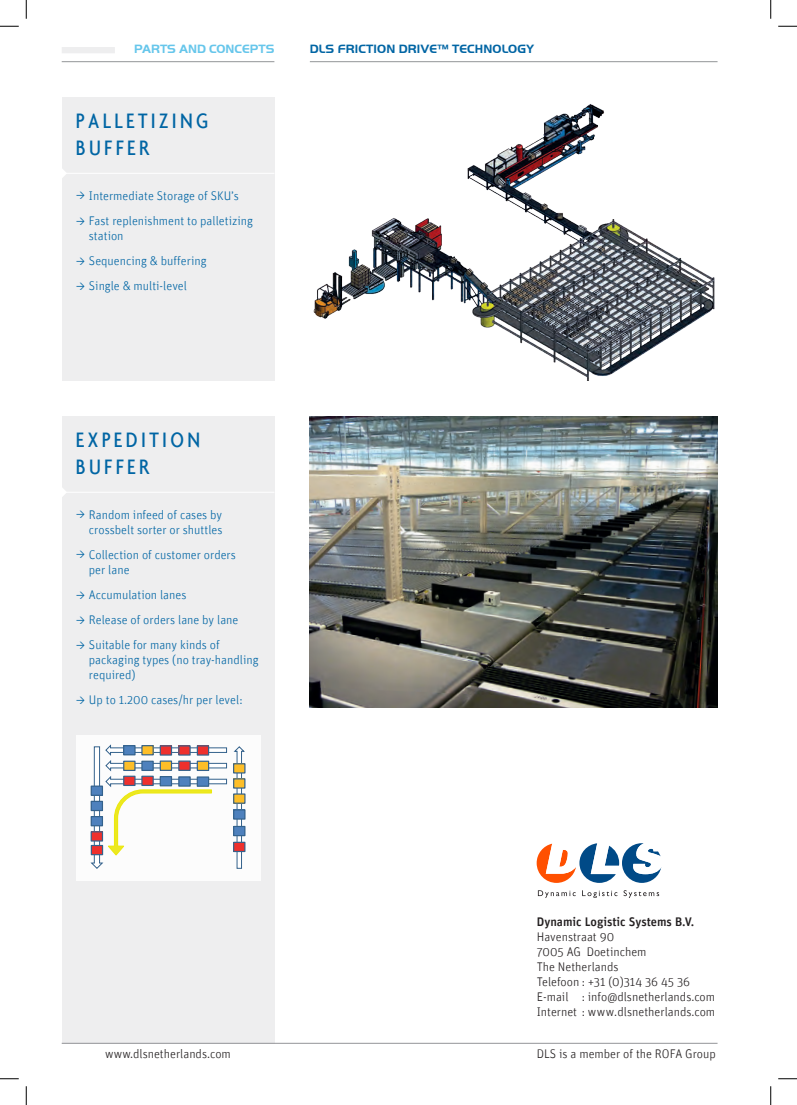
<style>
.page{position:relative;width:797px;height:1105px;background:#fff}
.page>*{position:absolute;margin:0;border:0;box-sizing:border-box;transform-origin:0 0}
.t1{font:500 condensed 22.5px/27px "Agenda";letter-spacing:.15em;color:#0065a4}
.t2{font:300 12.5px/25.1px "Unit";color:#0065a4}
.t3{font:300 12.5px/15px "Unit";color:#231f20}
.t4{font:700 12.5px "Handel Gothic EF";letter-spacing:.01em;color:#0065a4}
.t5{font:500 12.5px "Unit";color:#231f20}
.t6{font:700 12.5px "Handel Gothic EF";color:#66c6eb}
</style>
<div class="page">
<hr style="left:310px;top:61px;width:407px;height:1px;background:#939598">
<hr style="left:62px;top:61px;width:212px;height:1px;background:#939598">
<div style="left:62px;top:47px;width:53px;height:6px;background:#eeeeef"></div>
<div style="left:62px;top:416px;width:212px;height:627px;background:#eeeeef"></div>
<img style="left:313px;top:104px;width:402px;height:277px">
<div style="left:62px;top:97px;width:212px;height:284px;background:#eeeeef"></div>
<svg style="left:62px;top:488px;width:4px;height:9px"></svg>
<hr style="left:62px;top:492px;width:212px;height:1px;background:#fff">
<svg style="left:62px;top:169px;width:4px;height:9px"></svg>
<hr style="left:62px;top:173px;width:212px;height:1px;background:#fff">
<img style="left:310px;top:416px;width:407px;height:291px">
<div style="left:76px;top:735px;width:184px;height:145px;background:#fcfcfc"></div>
<svg style="left:233px;top:746px;width:12px;height:123px"></svg>
<div style="left:234px;top:810px;width:11px;height:9px;background:#4e81bd"></div>
<div style="left:233px;top:809px;width:12px;height:11px;border:1px solid #34628c"></div>
<div style="left:234px;top:794px;width:11px;height:9px;background:#fdbe28"></div>
<div style="left:233px;top:793px;width:12px;height:11px;border:1px solid #34628c"></div>
<div style="left:234px;top:826px;width:11px;height:10px;background:#4e81bd"></div>
<div style="left:233px;top:826px;width:12px;height:10px;border:1px solid #34628c"></div>
<div style="left:234px;top:842px;width:11px;height:9px;background:#ee302d"></div>
<div style="left:233px;top:842px;width:12px;height:10px;border:1px solid #34628c"></div>
<div style="left:234px;top:779px;width:11px;height:9px;background:#fdbe28"></div>
<div style="left:233px;top:778px;width:12px;height:11px;border:1px solid #34628c"></div>
<div style="left:234px;top:764px;width:11px;height:9px;background:#fdbe28"></div>
<div style="left:233px;top:763px;width:12px;height:10px;border:1px solid #34628c"></div>
<svg style="left:91px;top:744px;width:136px;height:125px"></svg>
<hr style="left:62px;top:1043px;width:655px;height:1px;background:#939598">
<svg style="left:536px;top:843px;width:125px;height:40px"></svg>
<svg style="left:538px;top:890px;width:37px;height:8px"></svg>
<svg style="left:582px;top:890px;width:35px;height:8px"></svg>
<svg style="left:623px;top:890px;width:36px;height:8px"></svg>
<svg style="left:0;top:25px;width:19px;height:2px"></svg>
<svg style="left:778px;top:25px;width:19px;height:2px"></svg>
<svg style="left:0;top:1078px;width:19px;height:1px"></svg>
<svg style="left:778px;top:1078px;width:19px;height:1px"></svg>
<svg style="left:25px;top:0;width:2px;height:19px"></svg>
<svg style="left:25px;top:1086px;width:2px;height:19px"></svg>
<svg style="left:770px;top:0;width:1px;height:19px"></svg>
<svg style="left:770px;top:1086px;width:1px;height:19px"></svg>
<p class="t6" style="left:134px;top:42px;width:142px">PARTS AND CONCEPTS</p>
<p class="t4" style="left:310px;top:42px;width:226px">DLS FRICTION DRIVE™ TECHNOLOGY</p>
<h1 class="t1" style="left:76px;top:107px;width:134px">PALLETIZING<br>BUFFER</h1>
<p class="t2" style="left:89px;top:183px;width:165px">Intermediate Storage of SKU’s<br>Fast replenishment to palletizing</p>
<p class="t2" style="left:89px;top:223px;width:119px">station<br>Sequencing &amp; buffering<br>Single &amp; multi-level</p>
<h1 class="t1" style="left:76px;top:426px;width:126px">EXPEDITION<br>BUFFER</h1>
<p class="t2" style="left:89px;top:507px;width:135px;line-height:15px">Random infeed of cases by crossbelt sorter or shuttles</p>
<p class="t2" style="left:89px;top:547px;width:148px;line-height:15px">Collection of customer orders per lane</p>
<p class="t2" style="left:89px;top:582px;width:151px">Accumulation lanes<br>Release of orders lane by lane<br>Suitable for many kinds of</p>
<p class="t2" style="left:89px;top:652px;width:171px;line-height:15px">packaging types (no tray-handling required)</p>
<p class="t2" style="left:89px;top:687px;width:155px">Up to 1.200 cases/hr per level:</p>
<p class="t5" style="left:536px;top:914px;width:159px">Dynamic Logistic Systems B.V.</p>
<p class="t3" style="left:536px;top:929px;width:180px">Havenstraat 90<br>7005 AG Doetinchem<br>The Netherlands<br>Telefoon : +31 (0)314 36 45 36<br>E-mail : info@dlsnetherlands.com<br>Internet : www.dlsnetherlands.com</p>
<p class="t3" style="left:105px;top:1045px;width:127px">www.dlsnetherlands.com</p>
<p class="t3" style="left:536px;top:1045px;width:181px">DLS is a member of the ROFA Group</p>
</div>
